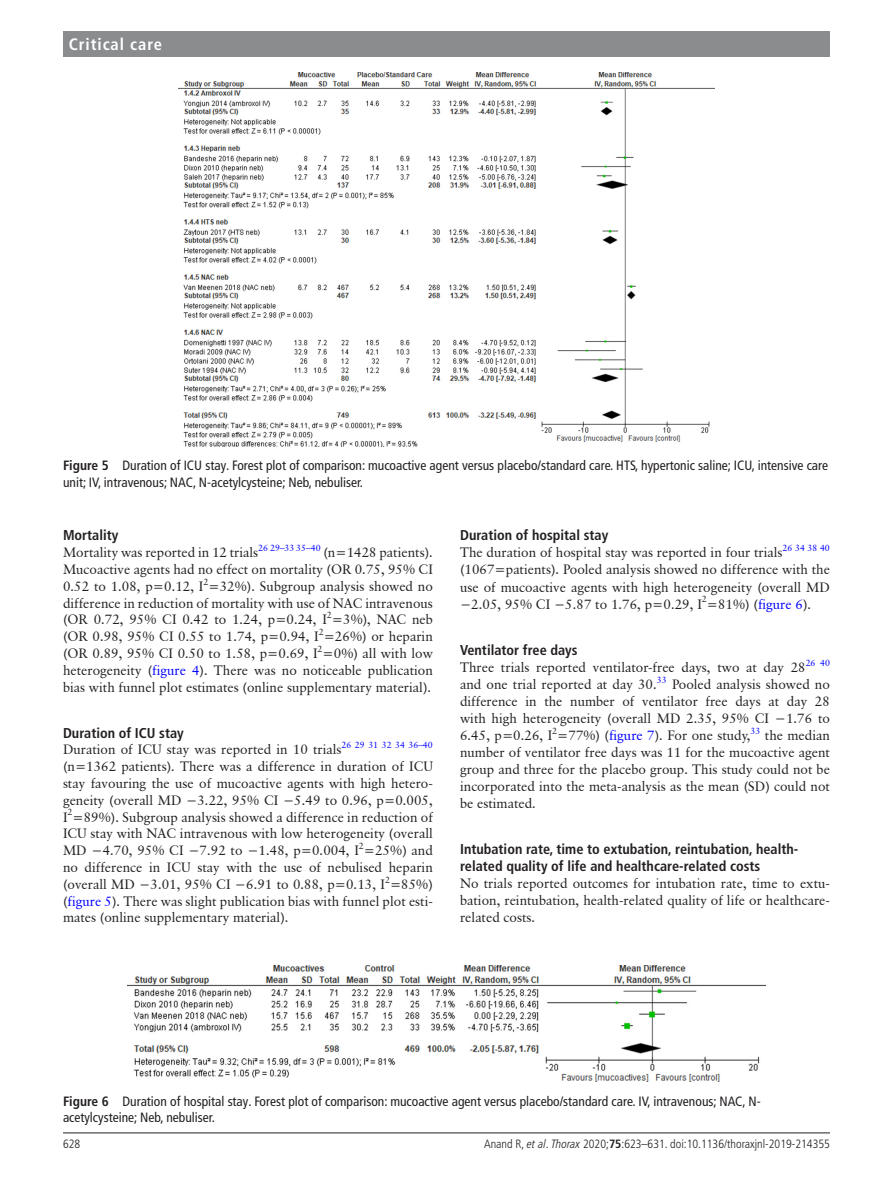
<style>
.page{position:relative;width:893px;height:1191px;background:#fff}
.page>*{position:absolute;margin:0;border:0;box-sizing:border-box;transform-origin:0 0}
.t1{font:700 condensed 16.5px "Frutiger LT Pro";letter-spacing:.055em;color:#fff}
.t2{font:700 condensed 14.25px/17.2px "Frutiger LT Pro";color:#231f20}
.t3{font:13.5px/16.8px "Classical Garamond BT";color:#231f20;text-align:justify}
.t4{font:condensed 13.5px/16.5px "Frutiger LT Pro";color:#231f20}
.t5{font:300 condensed 12px "Frutiger LT Pro";color:#231f20}
.s1{font-weight:700}
.s2{color:#00f}
.s3{font-style:italic}
</style>
<div class="page">
<div style="left:63px;top:31px;width:767px;height:25px;background:#8a8c8e"></div>
<img style="left:178px;top:72px;width:537px;height:374px">
<img style="left:127px;top:965px;width:638px;height:116px">
<hr style="left:63px;top:1132px;width:767px;height:1px;background:#231f20">
<p class="t1" style="left:69px;top:34px;width:95px">Critical care</p>
<p class="t4" style="left:63px;top:457px;width:767px"><span class="s1">Figure 5</span> Duration of ICU stay. Forest plot of comparison: mucoactive agent versus placebo/standard care. HTS, hypertonic saline; ICU, intensive care unit; IV, intravenous; NAC, N-acetylcysteine; Neb, nebuliser.</p>
<p class="t2" style="left:63px;top:527px;width:57px">Mortality</p>
<p class="t3" style="left:63px;top:544px;width:371px">Mortality was reported in 12 trials<sup>26</sup> <sup>29–33</sup> <sup>35–40</sup> (n=1428 patients).<br>Mucoactive agents had no effect on mortality (OR 0.75, 95% CI 0.52 to 1.08, p=0.12, I<sup>2</sup>=32%). Subgroup analysis showed no difference in reduction of mortality with use of NAC intravenous (OR 0.72, 95% CI 0.42 to 1.24, p=0.24, I<sup>2</sup>=3%), NAC neb (OR 0.98, 95% CI 0.55 to 1.74, p=0.94, I<sup>2</sup>=26%) or heparin (OR 0.89, 95% CI 0.50 to 1.58, p=0.69, I<sup>2</sup>=0%) all with low heterogeneity (<span class="s2">figure 4</span>). There was no noticeable publication bias with funnel plot estimates (online supplementary material).</p>
<p class="t2" style="left:63px;top:724px;width:122px">Duration of ICU stay</p>
<p class="t3" style="left:63px;top:741px;width:371px">Duration of ICU stay was reported in 10 trials<sup>26</sup> <sup>29</sup> <sup>31</sup> <sup>32</sup> <sup>34</sup> <sup>36–40 </sup>(n=1362 patients). There was a difference in duration of ICU stay favouring the use of mucoactive agents with high hetero&shy;geneity (overall MD −3.22, 95% CI −5.49 to 0.96, p=0.005, I<sup>2</sup>=89%). Subgroup analysis showed a difference in reduction of ICU stay with NAC intravenous with low heterogeneity (overall MD −4.70, 95% CI −7.92 to −1.48, p=0.004, I<sup>2</sup>=25%) and no difference in ICU stay with the use of nebulised heparin (overall MD −3.01, 95% CI −6.91 to 0.88, p=0.13, I<sup>2</sup>=85%) (<span class="s2">figure 5</span>). There was slight publication bias with funnel plot esti&shy;mates (online supplementary material).</p>
<p class="t2" style="left:460px;top:527px;width:150px">Duration of hospital stay</p>
<p class="t3" style="left:460px;top:544px;width:371px">The duration of hospital stay was reported in four trials<sup>26</sup> <sup>34</sup> <sup>38</sup> <sup>40 </sup>(1067=patients). Pooled analysis showed no difference with the use of mucoactive agents with high heterogeneity (overall MD −2.05, 95% CI −5.87 to 1.76, p=0.29, I<sup>2</sup>=81%) (<span class="s2">figure 6</span>).</p>
<p class="t2" style="left:460px;top:641px;width:119px">Ventilator free days</p>
<p class="t3" style="left:460px;top:658px;width:371px">Three trials reported ventilator-free days, two at day 28<sup>26</sup> <sup>40 </sup>and one trial reported at day 30.<sup>33</sup> Pooled analysis showed no difference in the number of ventilator free days at day 28 with high heterogeneity (overall MD 2.35, 95% CI −1.76 to 6.45, p=0.26, I<sup>2</sup>=77%) (<span class="s2">figure 7</span>). For one study,<sup>33</sup> the median number of ventilator free days was 11 for the mucoactive agent group and three for the placebo group. This study could not be incorporated into the meta-analysis as the mean (SD) could not be estimated.</p>
<p class="t2" style="left:460px;top:840px;width:340px">Intubation rate, time to extubation, reintubation, health&shy;related quality of life and healthcare-related costs</p>
<p class="t3" style="left:460px;top:875px;width:371px">No trials reported outcomes for intubation rate, time to extu&shy;bation, reintubation, health-related quality of life or healthcare&shy;related costs.</p>
<p class="t4" style="left:63px;top:1092px;width:699px"><span class="s1">Figure 6</span> Duration of hospital stay. Forest plot of comparison: mucoactive agent versus placebo/standard care. IV, intravenous; NAC, N&shy;acetylcysteine; Neb, nebuliser.</p>
<p class="t5" style="left:63px;top:1136px;width:19px">628</p>
<p class="t5" style="left:484px;top:1136px;width:347px">Anand R, <span class="s3">et al</span>. <span class="s3">Thorax</span> 2020;<span class="s1">75</span>:623–631. doi:10.1136/thoraxjnl-2019-214355</p>
</div>
